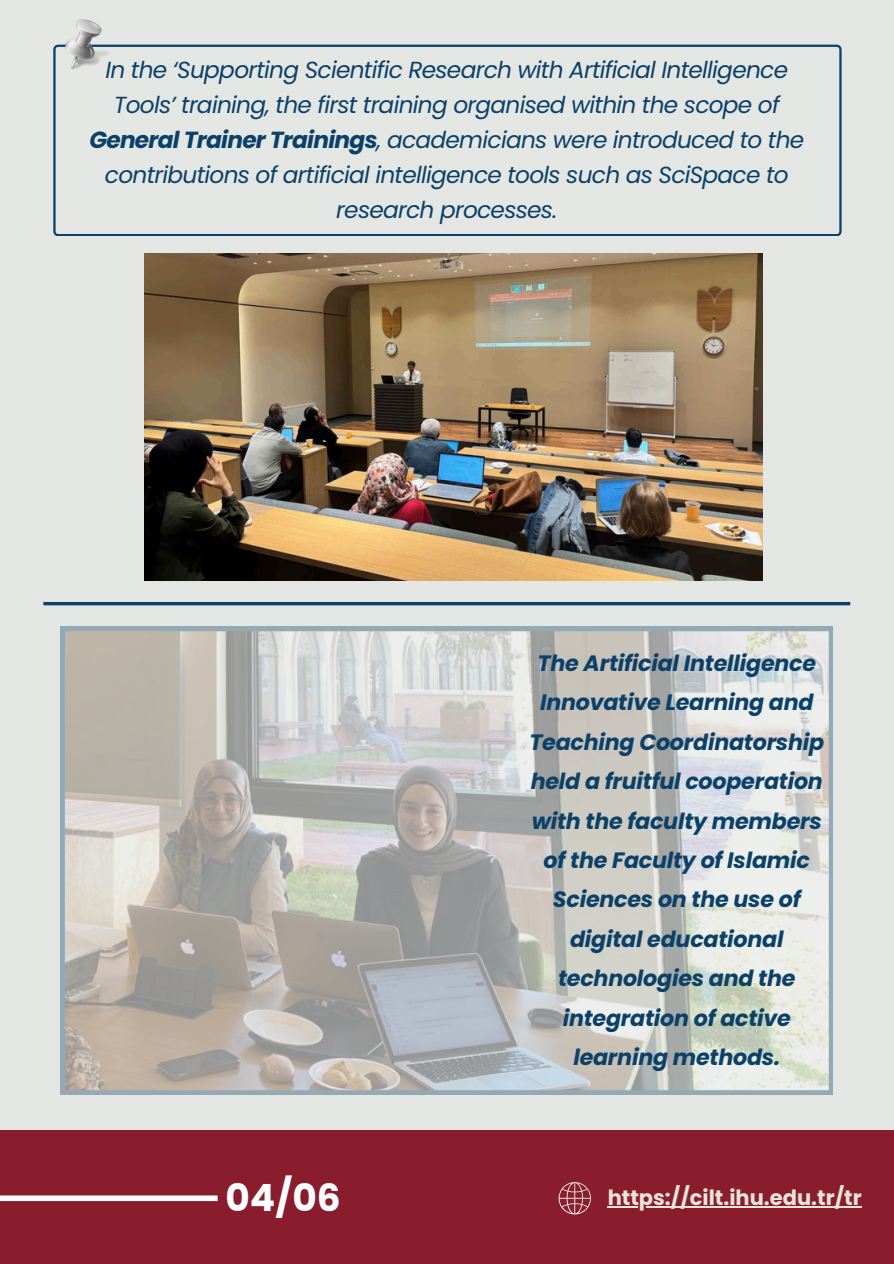
<style>
.page{position:relative;width:894px;height:1264px;background:#fff}
.page>*{position:absolute;margin:0;border:0;box-sizing:border-box;transform-origin:0 0}
.t1{font:700 37.5px "Poppins";color:#fff}
.t2{font:italic 23.25px/34.8px "Poppins";letter-spacing:-.03em;color:#0b4068;text-align:center}
.t3{font:italic 700 22.2px/39.3px "Poppins";letter-spacing:-.01em;color:#0b4068;text-align:center}
.t4{font:700 21px "Poppins";color:#eae5d9}
.s1{font-weight:700}
</style>
<div class="page">
<div style="left:0;top:0;width:893px;height:1263px;background:#e4e6e4"></div>
<hr style="left:43px;top:602px;width:807px;height:3px;background:#0b4068">
<svg style="left:53px;top:45px;width:788px;height:191px"></svg>
<img style="left:66px;top:19px;width:45px;height:51px">
<img style="left:144px;top:254px;width:618px;height:326px">
<svg style="left:60px;top:626px;width:772px;height:468px"></svg>
<div style="left:0;top:1129px;width:893px;height:134px;background:#891d2d"></div>
<div style="left:0;top:1195px;width:217px;height:5px;background:#fff"></div>
<svg style="left:558px;top:1182px;width:32px;height:32px"></svg>
<hr style="left:607px;top:1206px;width:254px;height:1px;background:#eae5d9">
<p class="t2" style="left:89px;top:52px;width:716px">In the ‘Supporting Scientific Research with Artificial Intelligence Tools’ training, the first training organised within the scope of <span class="s1">General Trainer Trainings</span>, academicians were introduced to the contributions of artificial intelligence tools such as SciSpace to research processes.</p>
<p class="t3" style="left:529px;top:643px;width:296px">The Artificial Intelligence<br>Innovative Learning and<br>Teaching Coordinatorship held a fruitful cooperation with the faculty members of the Faculty of Islamic<br>Sciences on the use of digital educational technologies and the integration of active learning methods.</p>
<h2 class="t1" style="left:225px;top:1171px;width:117px">04/06</h2>
<h1 class="t4" style="left:607px;top:1182px;width:255px">https://cilt.ihu.edu.tr/tr</h1>
</div>
